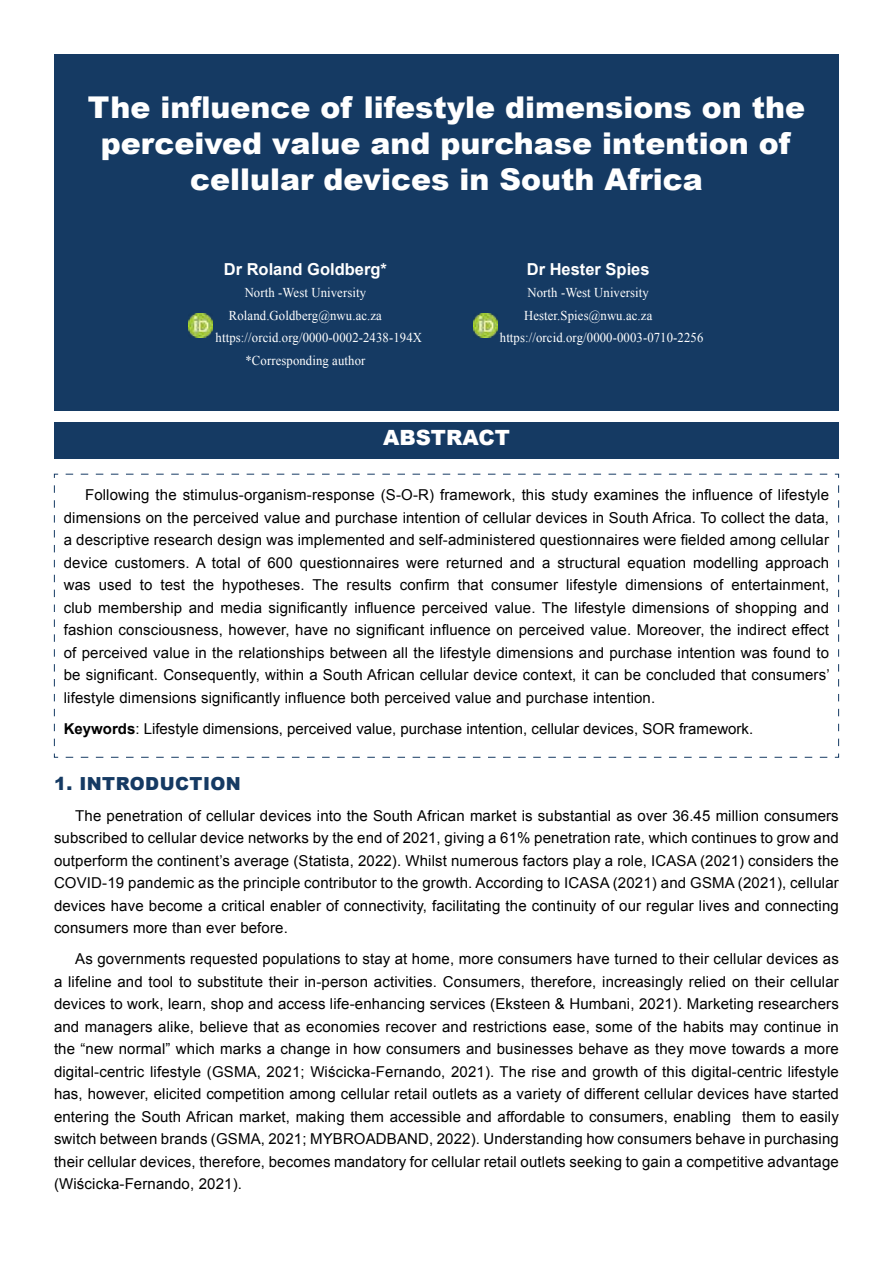
<style>
.page{position:relative;width:893px;height:1263px;background:#fff}
.page>*{position:absolute;margin:0;border:0;box-sizing:border-box;transform-origin:0 0}
.t1{font:900 30px/36px "Arial";color:#fff;text-align:center}
.t2{font:900 21px "Arial";color:#fff}
.t3{font:900 18px "Arial";letter-spacing:.025em;color:#153a63}
.t4{font:700 16.5px "Arial";color:#fff}
.t5{font:15px/22.5px "Arial";letter-spacing:.01em;color:#000;text-align:justify}
.t6{font:13.5px "Times New Roman";letter-spacing:.01em;color:#fff;scale:.94 1}
.s1{font-weight:700}
</style>
<div class="page">
<div style="left:55px;top:255px;width:784px;height:155px;background:#153a63"></div>
<div style="left:54px;top:54px;width:785px;height:209px;background:#153a63"></div>
<div style="left:54px;top:422px;width:785px;height:36px;background:#153a63"></div>
<svg style="left:54px;top:473px;width:785px;height:285px"></svg>
<img style="left:189px;top:313px;width:24px;height:24px">
<img style="left:473px;top:313px;width:24px;height:24px">
<h1 class="t1" style="left:88px;top:89px;width:719px">The influence of lifestyle dimensions on the perceived value and purchase intention of cellular devices in South Africa</h1>
<p class="t4" style="left:224px;top:258px;width:165px">Dr Roland Goldberg*</p>
<p class="t6" style="left:245px;top:284px;width:131px">North -West University</p>
<p class="t6" style="left:229px;top:306px;width:164px">Roland.Goldberg@nwu.ac.za</p>
<p class="t6" style="left:216px;top:329px;width:221px">https://orcid.org/0000-0002-2438-194X</p>
<p class="t6" style="left:245px;top:351px;width:129px">*Corresponding author</p>
<p class="t4" style="left:527px;top:258px;width:124px">Dr Hester Spies</p>
<p class="t6" style="left:527px;top:284px;width:131px">North -West University</p>
<p class="t6" style="left:524px;top:306px;width:138px">Hester.Spies@nwu.ac.za</p>
<p class="t6" style="left:500px;top:329px;width:218px">https://orcid.org/0000-0003-0710-2256</p>
<h2 class="t2" style="left:383px;top:422px;width:128px">ABSTRACT</h2>
<p class="t5" style="left:64px;top:484px;width:767px;text-indent:21px">Following the stimulus-organism-response (S-O-R) framework, this study examines the influence of lifestyle dimensions on the perceived value and purchase intention of cellular devices in South Africa. To collect the data, a descriptive research design was implemented and self-administered questionnaires were fielded among cellular device customers. A total of 600 questionnaires were returned and a structural equation modelling approach was used to test the hypotheses. The results confirm that consumer lifestyle dimensions of entertainment, club membership and media significantly influence perceived value. The lifestyle dimensions of shopping and fashion consciousness, however, have no significant influence on perceived value. Moreover, the indirect effect of perceived value in the relationships between all the lifestyle dimensions and purchase intention was found to be significant. Consequently, within a South African cellular device context, it can be concluded that consumers’ lifestyle dimensions significantly influence both perceived value and purchase intention.</p>
<p class="t5" style="left:64px;top:718px;width:691px"><span class="s1">Keywords</span>: Lifestyle dimensions, perceived value, purchase intention, cellular devices, SOR framework.</p>
<p class="t3" style="left:54px;top:770px;width:188px">1. INTRODUCTION</p>
<p class="t5" style="left:54px;top:804px;width:786px;text-indent:21px">The penetration of cellular devices into the South African market is substantial as over 36.45 million consumers subscribed to cellular device networks by the end of 2021, giving a 61% penetration rate, which continues to grow and outperform the continent’s average (Statista, 2022). Whilst numerous factors play a role, ICASA (2021) considers the COVID-19 pandemic as the principle contributor to the growth. According to ICASA (2021) and GSMA (2021), cellular devices have become a critical enabler of connectivity, facilitating the continuity of our regular lives and connecting consumers more than ever before.</p>
<p class="t5" style="left:54px;top:948px;width:786px;text-indent:21px">As governments requested populations to stay at home, more consumers have turned to their cellular devices as a lifeline and tool to substitute their in-person activities. Consumers, therefore, increasingly relied on their cellular devices to work, learn, shop and access life-enhancing services (Eksteen &amp; Humbani, 2021). Marketing researchers and managers alike, believe that as economies recover and restrictions ease, some of the habits may continue in the “new normal” which marks a change in how consumers and businesses behave as they move towards a more digital-centric lifestyle (GSMA, 2021; Wiścicka-Fernando, 2021). The rise and growth of this digital-centric lifestyle has, however, elicited competition among cellular retail outlets as a variety of different cellular devices have started entering the South African market, making them accessible and affordable to consumers, enabling them to easily switch between brands (GSMA, 2021; MYBROADBAND, 2022). Understanding how consumers behave in purchasing their cellular devices, therefore, becomes mandatory for cellular retail outlets seeking to gain a competitive advantage (Wiścicka-Fernando, 2021).</p>
</div>
